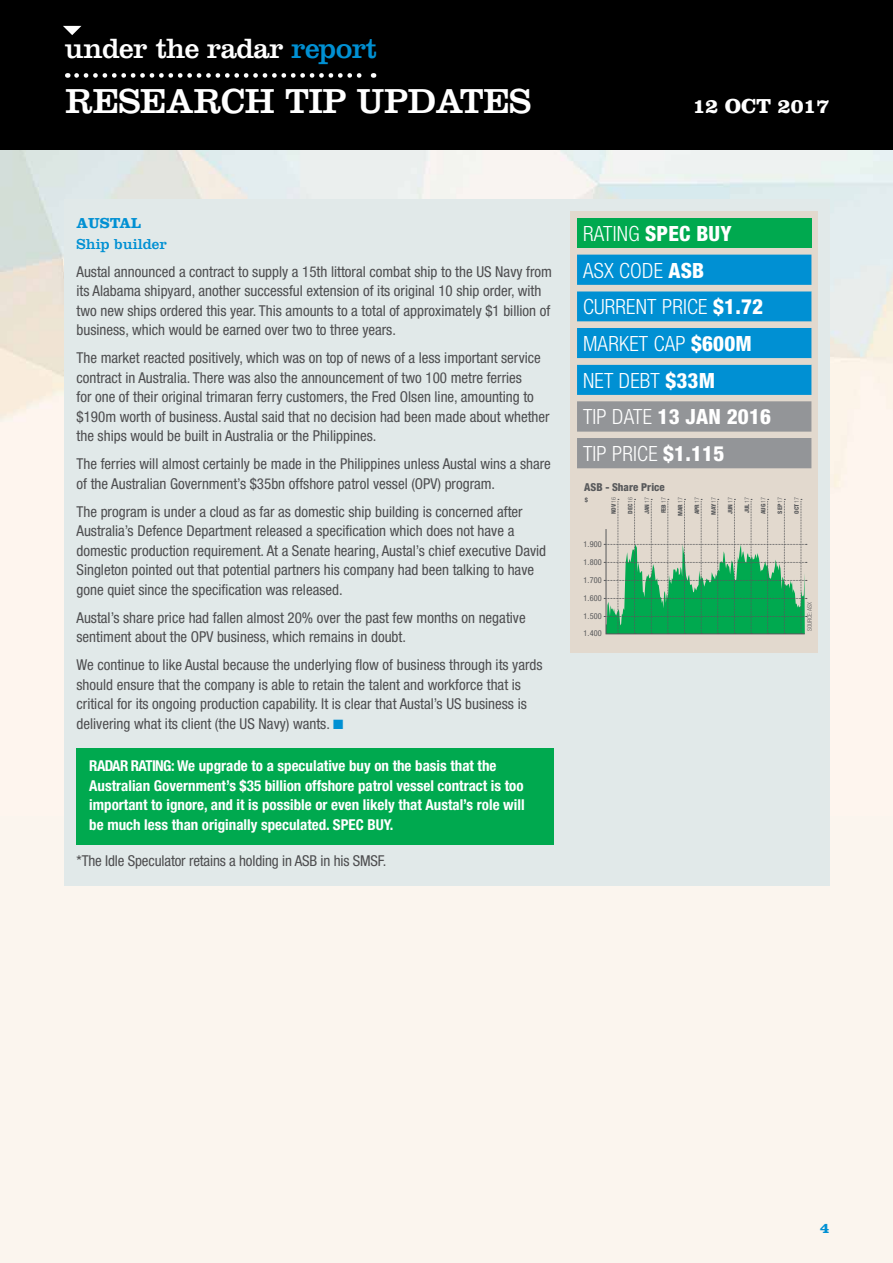
<style>
.page{position:relative;width:893px;height:1263px;background:#fff}
.page>*{position:absolute;margin:0;border:0;box-sizing:border-box;transform-origin:0 0}
.t1{font:36px "Clarendon LT Std";letter-spacing:-.01em;color:#fff}
.t2{font:28.95px "Clarendon LT Std";letter-spacing:-.02em;color:#fff}
.t3{font:300 condensed 21px/36.6px "Helvetica Neue";letter-spacing:.01em;color:#fff}
.t4{font:700 21px "Clarendon LT Std";color:#fff}
.t5{font:condensed 15px/19.5px "Helvetica Neue";color:#4d4d4f}
.t6{font:700 condensed 15px/19.5px "Helvetica Neue LT Std";color:#fff}
.t7{font:15px "Clarendon LT Std";color:#0090d3}
.t8{font:700 15px "Clarendon LT Std";color:#0090d3}
.t9{font:800 condensed 10.95px "Helvetica Neue";letter-spacing:.005em;color:#58595b}
.t10{font:condensed 8.25px/18px "Helvetica Neue";letter-spacing:.01em;color:#58595b;text-align:justify}
.t11{font:800 condensed 6.15px "Helvetica Neue";letter-spacing:-.01em;color:#58595b}
.t12{font:300 condensed 6.15px "Helvetica Neue";letter-spacing:-.01em;color:#58595b}
.s1{color:#0090d3}
.s2{font-weight:800}
.s3{font-weight:300}
</style>
<div class="page">
<div style="left:0;top:151px;width:893px;height:1112px;background:#fbf5ee"></div>
<div style="left:0;top:0;width:893px;height:151px;background:#000"></div>
<svg style="left:77px;top:73px;width:297px;height:5px"></svg>
<img style="left:0;top:151px;width:893px;height:664px">
<svg style="left:63px;top:26px;width:18px;height:9px"></svg>
<div style="left:64px;top:200px;width:765px;height:686px;background:#e1e9e9"></div>
<div style="left:77px;top:747px;width:477px;height:97px;background:#00a94f"></div>
<div style="left:571px;top:212px;width:247px;height:441px;background:#e2d9ce"></div>
<div style="left:577px;top:218px;width:234px;height:30px;background:#00a94f"></div>
<svg style="left:577px;top:255px;width:234px;height:213px;background:#4c9cc1"></svg>
<svg style="left:604px;top:499px;width:203px;height:136px"></svg>
<h2 class="t2" style="left:65px;top:32px;width:314px">under the radar <span class="s1">report</span></h2>
<h1 class="t1" style="left:65px;top:80px;width:467px">RESEARCH TIP UPDATES</h1>
<h3 class="t4" style="left:693px;top:93px;width:138px">12 OCT 2017</h3>
<p class="t8" style="left:77px;top:214px;width:66px">AUSTAL</p>
<p class="t7" style="left:77px;top:235px;width:92px">Ship builder</p>
<p class="t5" style="left:77px;top:262px;width:477px">Austal announced a contract to supply a 15th littoral combat ship to the US Navy from its Alabama shipyard, another successful extension of its original 10 ship order, with two new ships ordered this year. This amounts to a total of approximately $1 billion of business, which would be earned over two to three years.</p>
<p class="t5" style="left:77px;top:348px;width:475px">The market reacted positively, which was on top of news of a less important service contract in Australia. There was also the announcement of two 100 metre ferries<br>for one of their original trimaran ferry customers, the Fred Olsen line, amounting to $190m worth of business. Austal said that no decision had been made about whether the ships would be built in Australia or the Philippines.</p>
<p class="t5" style="left:77px;top:454px;width:476px">The ferries will almost certainly be made in the Philippines unless Austal wins a share of the Australian Government’s $35bn offshore patrol vessel (OPV) program.</p>
<p class="t5" style="left:77px;top:502px;width:471px">The program is under a cloud as far as domestic ship building is concerned after Australia’s Defence Department released a specification which does not have a domestic production requirement. At a Senate hearing, Austal’s chief executive David Singleton pointed out that potential partners his company had been talking to have gone quiet since the specification was released.</p>
<p class="t5" style="left:77px;top:608px;width:451px">Austal’s share price had fallen almost 20% over the past few months on negative sentiment about the OPV business, which remains in doubt.</p>
<p class="t5" style="left:77px;top:655px;width:468px">We continue to like Austal because the underlying flow of business through its yards should ensure that the company is able to retain the talent and workforce that is critical for its ongoing production capability. It is clear that Austal’s US business is delivering what its client (the US Navy) wants. <span class="s1">■</span></p>
<p class="t6" style="left:89px;top:756px;width:437px">RADAR RATING: We upgrade to a speculative buy on the basis that the Australian Government’s $35 billion offshore patrol vessel contract is too important to ignore, and it is possible or even likely that Austal’s role will be much less than originally speculated. SPEC BUY.</p>
<p class="t5" style="left:77px;top:851px;width:311px">*The Idle Speculator retains a holding in ASB in his SMSF.</p>
<h3 class="t3" style="left:583px;top:215px;width:190px">RATING <span class="s2">SPEC BUY<br></span>ASX CODE <span class="s2">ASB<br></span>CURRENT PRICE <span class="s2">$1.72<br></span>MARKET CAP <span class="s2">$600M<br></span>NET DEBT <span class="s2">$33M<br></span>TIP DATE <span class="s2">13 JAN 2016<br></span>TIP PRICE <span class="s2">$1.115</span></h3>
<p class="t11" style="left:726px;top:514px;width:19px;rotate:-90deg">JUN <span class="s3">17</span></p>
<p class="t11" style="left:743px;top:513px;width:18px;rotate:-90deg">JUL <span class="s3">17</span></p>
<p class="t11" style="left:760px;top:514px;width:19px;rotate:-90deg">AUG <span class="s3">17</span></p>
<p class="t11" style="left:776px;top:514px;width:18px;rotate:-90deg">SEP <span class="s3">17</span></p>
<p class="t11" style="left:793px;top:514px;width:18px;rotate:-90deg">OCT <span class="s3">17</span></p>
<p class="t9" style="left:584px;top:480px;width:82px">ASB - Share Price</p>
<p class="t11" style="left:610px;top:514px;width:19px;rotate:-90deg">NOV <span class="s3">16</span></p>
<p class="t11" style="left:626px;top:514px;width:19px;rotate:-90deg">DEC <span class="s3">16</span></p>
<p class="t11" style="left:643px;top:514px;width:19px;rotate:-90deg">JAN <span class="s3">17</span></p>
<p class="t11" style="left:660px;top:513px;width:18px;rotate:-90deg">FEB <span class="s3">17</span></p>
<p class="t11" style="left:676px;top:516px;width:21px;rotate:-90deg">MAR <span class="s3">17</span></p>
<p class="t11" style="left:693px;top:514px;width:19px;rotate:-90deg">APR <span class="s3">17</span></p>
<p class="t11" style="left:710px;top:515px;width:20px;rotate:-90deg">MAY <span class="s3">17</span></p>
<p class="t11" style="left:585px;top:496px;width:5px">$</p>
<p class="t10" style="left:584px;top:535px;width:20px">1.900<br>1.800<br>1.700<br>1.600<br>1.500<br>1.400</p>
<p class="t12" style="left:806px;top:631px;width:31px;rotate:-90deg">SOURCE: ASX</p>
<p class="t8" style="left:820px;top:1219px;width:11px">4</p>
</div>
